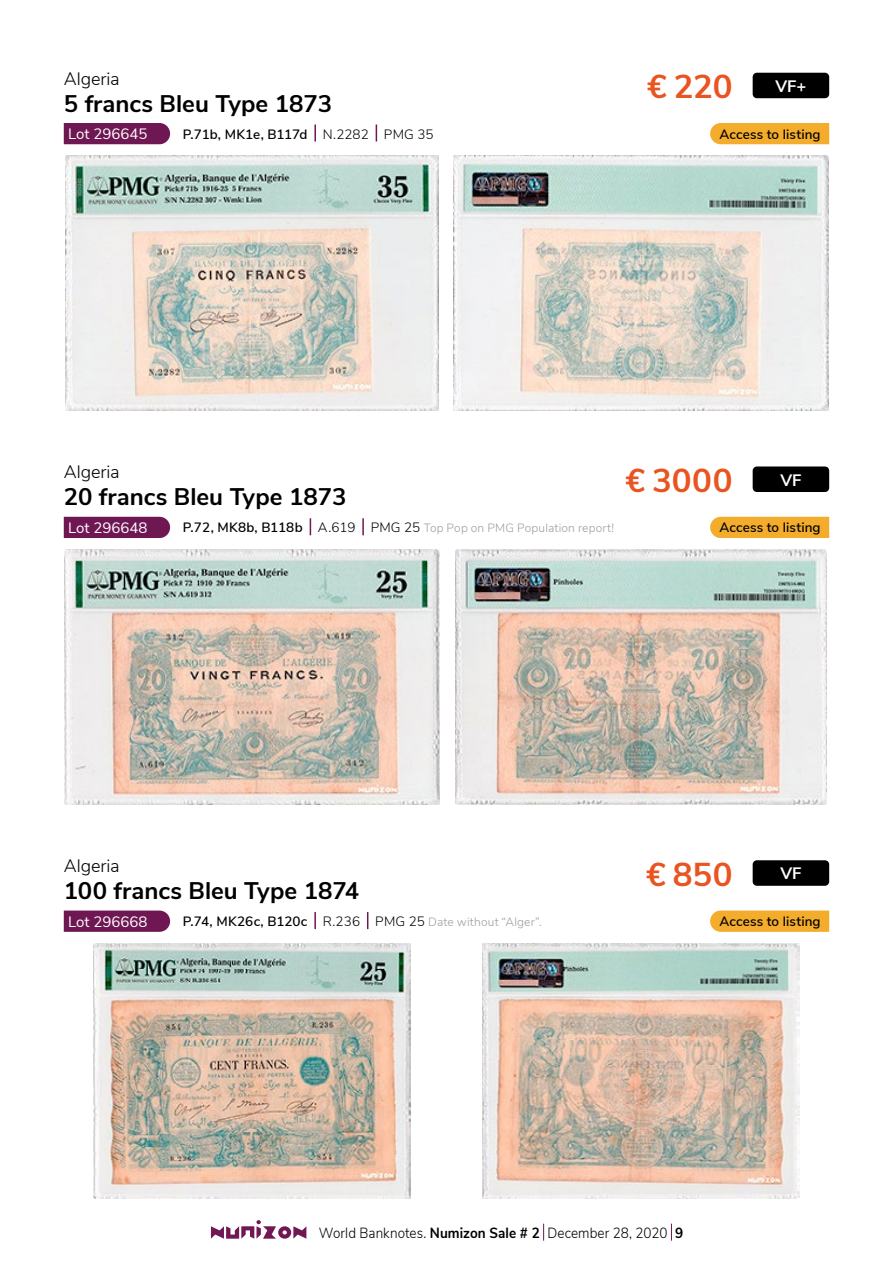
<style>
.page{position:relative;width:893px;height:1263px;background:#fff}
.page>*{position:absolute;margin:0;border:0;box-sizing:border-box;transform-origin:0 0}
.t1{font:700 33px "Nunito Sans";letter-spacing:.005em;color:#e95420}
.t2{font:700 24px "Nunito Sans";color:#000}
.t3{font:300 18px "Nunito Sans";letter-spacing:-.005em;color:#000}
.t4{font:700 16.5px "Nunito Sans";color:#fff}
.t5{font:15px "Nunito Sans";color:#fff}
.t6{font:300 14.7px "Nunito Sans";letter-spacing:.005em;color:#000;scale:.92 1}
.t7{font:600 13.5px "Nunito Sans";letter-spacing:.005em;color:#000}
.t8{font:300 12px "Nunito Sans";letter-spacing:.015em;color:#9d9d9c}
.s1{font-weight:300}
.s2{font-weight:600;font-size:13.5px;color:#000}
.s3{font-size:13.5px;color:#000}
.s4{font-weight:700}
</style>
<div class="page">
<svg style="left:211px;top:1220px;width:95px;height:19px"></svg>
<svg style="left:543px;top:1224px;width:1px;height:17px"></svg>
<svg style="left:671px;top:1224px;width:1px;height:17px"></svg>
<div style="left:64px;top:123px;width:106px;height:21px;background:#6f1753"></div>
<img style="left:66px;top:156px;width:372px;height:255px">
<img style="left:454px;top:156px;width:374px;height:255px">
<div style="left:753px;top:73px;width:76px;height:25px;background:#000;border-radius:4px"></div>
<svg style="left:314px;top:124px;width:2px;height:17px"></svg>
<svg style="left:376px;top:124px;width:1px;height:17px"></svg>
<div style="left:710px;top:123px;width:119px;height:21px;background:#f3ac2b"></div>
<div style="left:64px;top:517px;width:106px;height:21px;background:#6f1753"></div>
<img style="left:65px;top:549px;width:374px;height:255px">
<img style="left:455px;top:549px;width:372px;height:255px">
<div style="left:753px;top:466px;width:76px;height:26px;background:#000;border-radius:4px"></div>
<svg style="left:310px;top:518px;width:1px;height:17px"></svg>
<svg style="left:362px;top:518px;width:2px;height:17px"></svg>
<div style="left:710px;top:517px;width:119px;height:21px;background:#f3ac2b"></div>
<svg style="left:64px;top:910px;width:106px;height:22px"></svg>
<img style="left:93px;top:943px;width:318px;height:255px">
<img style="left:483px;top:943px;width:316px;height:255px">
<div style="left:753px;top:860px;width:76px;height:26px;background:#000;border-radius:4px"></div>
<svg style="left:314px;top:912px;width:2px;height:17px"></svg>
<svg style="left:367px;top:912px;width:1px;height:17px"></svg>
<svg style="left:710px;top:910px;width:119px;height:22px"></svg>
<h3 class="t3" style="left:64px;top:65px;width:57px">Algeria</h3>
<h2 class="t2" style="left:64px;top:86px;width:270px">5 francs Bleu Type 1873</h2>
<h1 class="t1" style="left:647px;top:63px;width:87px">€ 220</h1>
<h3 class="t4" style="left:775px;top:74px;width:33px">VF+</h3>
<p class="t5" style="left:68px;top:123px;width:81px">Lot 296645</p>
<p class="t7" style="left:183px;top:124px;width:252px">P.71b, MK1e, B117d <span class="s1">N.2282 PMG 35</span></p>
<p class="t7" style="left:720px;top:124px;width:103px">Access to listing</p>
<h3 class="t3" style="left:64px;top:459px;width:57px">Algeria</h3>
<h2 class="t2" style="left:64px;top:479px;width:284px">20 francs Bleu Type 1873</h2>
<h1 class="t1" style="left:626px;top:456px;width:108px">€ 3000</h1>
<h3 class="t4" style="left:780px;top:468px;width:23px">VF</h3>
<p class="t5" style="left:68px;top:517px;width:81px">Lot 296648</p>
<p class="t8" style="left:183px;top:519px;width:433px"><span class="s2">P.72, MK8b, B118b</span> <span class="s3">A.619 PMG 25</span> Top Pop on PMG Population report!</p>
<p class="t7" style="left:720px;top:518px;width:103px">Access to listing</p>
<h3 class="t3" style="left:64px;top:853px;width:57px">Algeria</h3>
<h2 class="t2" style="left:64px;top:873px;width:297px">100 francs Bleu Type 1874</h2>
<h1 class="t1" style="left:646px;top:850px;width:88px">€ 850</h1>
<h3 class="t4" style="left:780px;top:862px;width:23px">VF</h3>
<p class="t5" style="left:68px;top:910px;width:81px">Lot 296668</p>
<p class="t8" style="left:183px;top:913px;width:360px"><span class="s2">P.74, MK26c, B120c</span> <span class="s3">R.236 PMG 25</span> Date without “Alger”.</p>
<p class="t7" style="left:720px;top:912px;width:103px">Access to listing</p>
<p class="t6" style="left:319px;top:1222px;width:398px">World Banknotes. <span class="s4">Numizon Sale # 2</span> December 28, 2020 <span class="s4">9</span></p>
</div>
